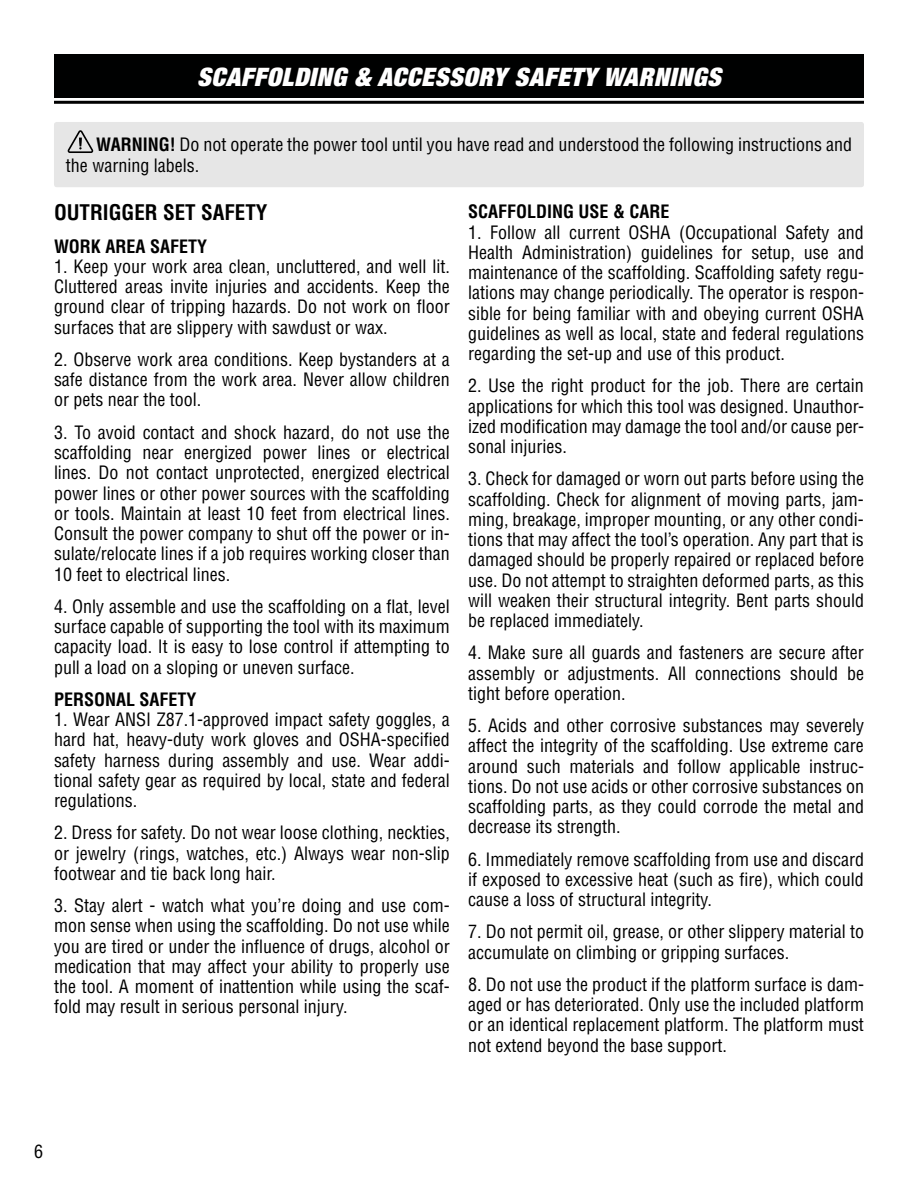
<style>
.page{position:relative;width:918px;height:1188px;background:#fff}
.page>*{position:absolute;margin:0;border:0;box-sizing:border-box;transform-origin:0 0}
.t1{font:italic 900 expanded 25.5px "Helvetica Neue";letter-spacing:.025em;color:#fff}
.t2{font:700 condensed 21px "Helvetica LT Std";color:#000}
.t3{font:condensed 18px/20.2px "Helvetica LT Std";color:#000;text-align:justify}
.t4{font:700 condensed 18px "Helvetica LT Std";color:#000}
.s1{font-weight:700}
</style>
<div class="page">
<div style="left:54px;top:54px;width:810px;height:44px;background:#000101"></div>
<hr style="left:54px;top:101px;width:810px;height:3px;background:#000">
<div style="left:54px;top:122px;width:810px;height:65px;background:#e6e6e6;border-radius:3px"></div>
<svg style="left:68px;top:130px;width:25px;height:23px"></svg>
<h1 class="t1" style="left:197px;top:61px;width:525px">SCAFFOLDING &amp; ACCESSORY SAFETY WARNINGS</h1>
<p class="t3" style="left:66px;top:133px;width:788px;line-height:21px;text-indent:30px"><span class="s1">WARNING!</span> Do not operate the power tool until you have read and understood the following instructions and the warning labels.</p>
<p class="t2" style="left:54px;top:200px;width:215px">OUTRIGGER SET SAFETY</p>
<p class="t4" style="left:54px;top:235px;width:155px">WORK AREA SAFETY</p>
<p class="t3" style="left:54px;top:256px;width:397px">1. Keep your work area clean, uncluttered, and well lit.<br>Cluttered areas invite injuries and accidents. Keep the ground clear of tripping hazards. Do not work on floor surfaces that are slippery with sawdust or wax.</p>
<p class="t3" style="left:54px;top:349px;width:397px">2. Observe work area conditions. Keep bystanders at a safe distance from the work area. Never allow children or pets near the tool.</p>
<p class="t3" style="left:54px;top:422px;width:397px">3. To avoid contact and shock hazard, do not use the scaffolding near energized power lines or electrical lines. Do not contact unprotected, energized electrical power lines or other power sources with the scaffolding or tools. Maintain at least 10 feet from electrical lines.<br>Consult the power company to shut off the power or in&shy;sulate/relocate lines if a job requires working closer than 10 feet to electrical lines.</p>
<p class="t3" style="left:54px;top:596px;width:397px">4. Only assemble and use the scaffolding on a flat, level surface capable of supporting the tool with its maximum capacity load. It is easy to lose control if attempting to pull a load on a sloping or uneven surface.</p>
<p class="t4" style="left:54px;top:688px;width:144px">PERSONAL SAFETY</p>
<p class="t3" style="left:54px;top:709px;width:397px">1. Wear ANSI Z87.1-approved impact safety goggles, a hard hat, heavy-duty work gloves and OSHA-specified safety harness during assembly and use. Wear addi&shy;tional safety gear as required by local, state and federal regulations.</p>
<p class="t3" style="left:54px;top:822px;width:397px">2. Dress for safety. Do not wear loose clothing, neckties, or jewelry (rings, watches, etc.) Always wear non-slip footwear and tie back long hair.</p>
<p class="t3" style="left:54px;top:895px;width:397px">3. Stay alert - watch what you’re doing and use com&shy;mon sense when using the scaffolding. Do not use while you are tired or under the influence of drugs, alcohol or medication that may affect your ability to properly use the tool. A moment of inattention while using the scaf&shy;fold may result in serious personal injury.</p>
<p class="t4" style="left:468px;top:201px;width:203px">SCAFFOLDING USE &amp; CARE</p>
<p class="t3" style="left:468px;top:222px;width:397px">1. Follow all current OSHA (Occupational Safety and Health Administration) guidelines for setup, use and maintenance of the scaffolding. Scaffolding safety regu&shy;lations may change periodically. The operator is respon&shy;sible for being familiar with and obeying current OSHA guidelines as well as local, state and federal regulations regarding the set-up and use of this product.</p>
<p class="t3" style="left:468px;top:376px;width:397px">2. Use the right product for the job. There are certain applications for which this tool was designed. Unauthor&shy;ized modification may damage the tool and/or cause per&shy;sonal injuries.</p>
<p class="t3" style="left:468px;top:469px;width:397px">3. Check for damaged or worn out parts before using the scaffolding. Check for alignment of moving parts, jam&shy;ming, breakage, improper mounting, or any other condi&shy;tions that may affect the tool’s operation. Any part that is damaged should be properly repaired or replaced before use. Do not attempt to straighten deformed parts, as this will weaken their structural integrity. Bent parts should be replaced immediately.</p>
<p class="t3" style="left:468px;top:643px;width:397px">4. Make sure all guards and fasteners are secure after assembly or adjustments. All connections should be tight before operation.</p>
<p class="t3" style="left:468px;top:715px;width:397px">5. Acids and other corrosive substances may severely affect the integrity of the scaffolding. Use extreme care around such materials and follow applicable instruc&shy;tions. Do not use acids or other corrosive substances on scaffolding parts, as they could corrode the metal and decrease its strength.</p>
<p class="t3" style="left:468px;top:849px;width:397px">6. Immediately remove scaffolding from use and discard if exposed to excessive heat (such as fire), which could cause a loss of structural integrity.</p>
<p class="t3" style="left:468px;top:922px;width:397px">7. Do not permit oil, grease, or other slippery material to accumulate on climbing or gripping surfaces.</p>
<p class="t3" style="left:468px;top:974px;width:397px">8. Do not use the product if the platform surface is dam&shy;aged or has deteriorated. Only use the included platform or an identical replacement platform. The platform must not extend beyond the base support.</p>
<p class="t3" style="left:34px;top:1141px;width:10px">6</p>
</div>
